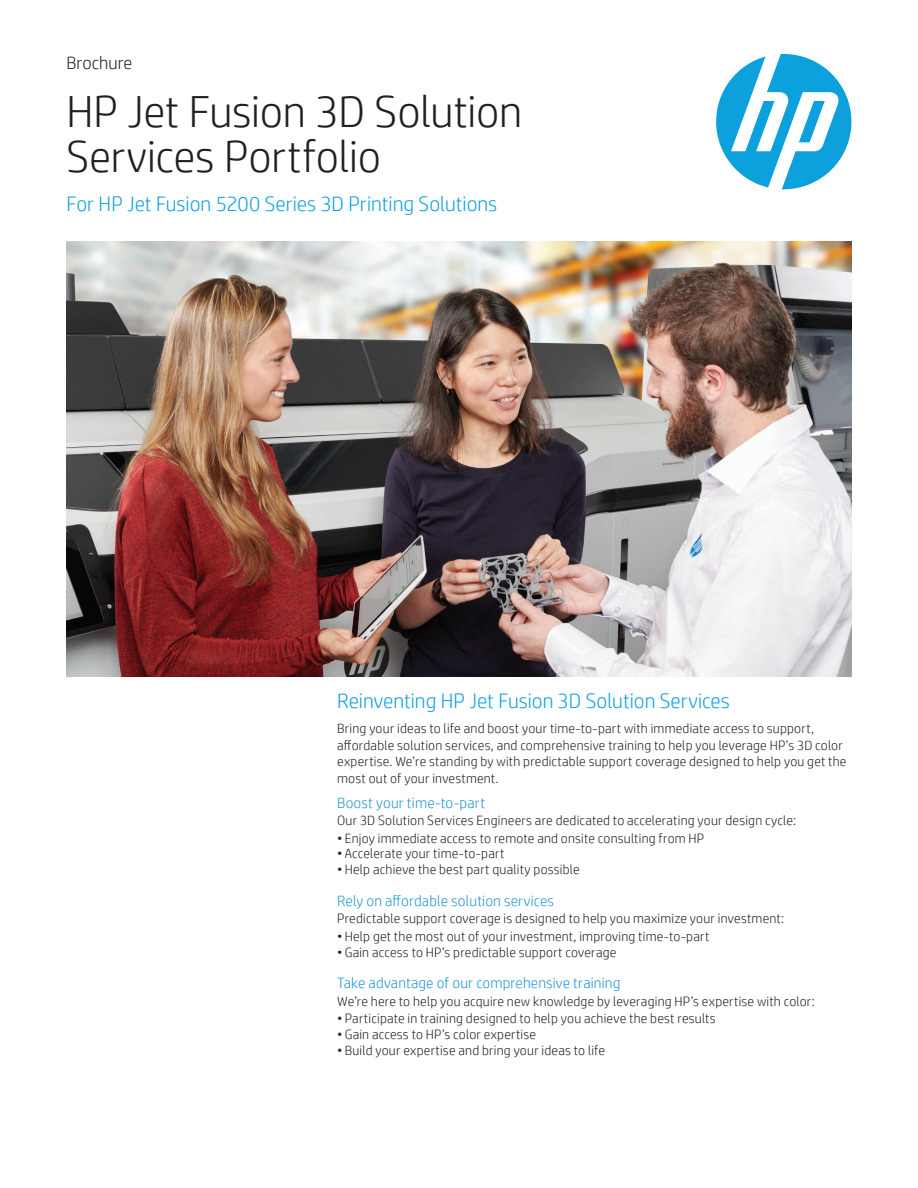
<style>
.page{position:relative;width:918px;height:1188px;background:#fff}
.page>*{position:absolute;margin:0;border:0;box-sizing:border-box;transform-origin:0 0}
.t1{font:300 45px/45px "HP Simplified";letter-spacing:-.005em;color:#231f20}
.t2{font:300 21px "HP Simplified";color:#0ca0dd}
.t3{font:300 18px "HP Simplified";letter-spacing:.005em;color:#231f20}
.t4{font:300 15px "HP Simplified";letter-spacing:.01em;color:#1d95d3}
.t5{font:300 13.5px/16.5px "HP Simplified";letter-spacing:.015em;color:#231f20}
</style>
<div class="page">
<svg style="left:716px;top:54px;width:135px;height:135px"></svg>
<img style="left:67px;top:241px;width:784px;height:435px">
<h3 class="t3" style="left:67px;top:52px;width:67px">Brochure</h3>
<h1 class="t1" style="left:67px;top:88px;width:457px">HP Jet Fusion 3D Solution<br>Services Portfolio</h1>
<h2 class="t2" style="left:67px;top:192px;width:432px">For HP Jet Fusion 5200 Series 3D Printing Solutions</h2>
<h2 class="t2" style="left:337px;top:689px;width:394px">Reinventing HP Jet Fusion 3D Solution Services</h2>
<p class="t5" style="left:337px;top:720px;width:511px">Bring your ideas to life and boost your time-to-part with immediate access to support, affordable solution services, and comprehensive training to help you leverage HP’s 3D color expertise. We’re standing by with predictable support coverage designed to help you get the most out of your investment.</p>
<p class="t4" style="left:337px;top:794px;width:150px">Boost your time-to-part</p>
<p class="t5" style="left:337px;top:812px;width:461px">Our 3D Solution Services Engineers are dedicated to accelerating your design cycle:</p>
<p class="t5" style="left:337px;top:830px;width:369px">• Enjoy immediate access to remote and onsite consulting from HP</p>
<p class="t5" style="left:337px;top:845px;width:169px">• Accelerate your time-to-part</p>
<p class="t5" style="left:337px;top:861px;width:244px">• Help achieve the best part quality possible</p>
<p class="t4" style="left:337px;top:892px;width:218px">Rely on affordable solution services</p>
<p class="t5" style="left:337px;top:910px;width:449px">Predictable support coverage is designed to help you maximize your investment:</p>
<p class="t5" style="left:337px;top:928px;width:374px">• Help get the most out of your investment, improving time-to-part</p>
<p class="t5" style="left:337px;top:944px;width:281px">• Gain access to HP’s predictable support coverage</p>
<p class="t4" style="left:337px;top:975px;width:285px">Take advantage of our comprehensive training</p>
<p class="t5" style="left:337px;top:993px;width:479px">We’re here to help you acquire new knowledge by leveraging HP’s expertise with color:</p>
<p class="t5" style="left:337px;top:1010px;width:380px">• Participate in training designed to help you achieve the best results</p>
<p class="t5" style="left:337px;top:1026px;width:200px">• Gain access to HP’s color expertise</p>
<p class="t5" style="left:337px;top:1042px;width:270px">• Build your expertise and bring your ideas to life</p>
</div>
